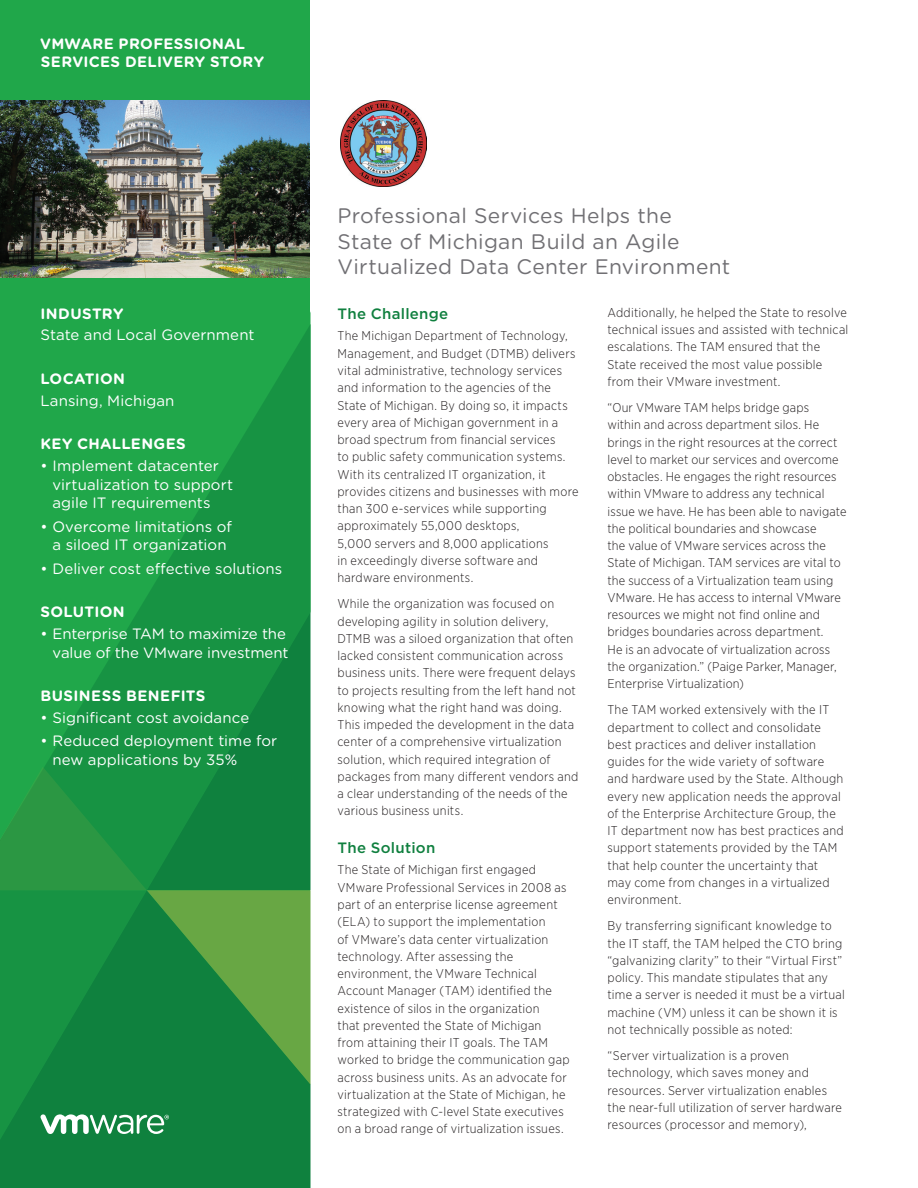
<style>
.page{position:relative;width:918px;height:1188px;background:#fff}
.page>*{position:absolute;margin:0;border:0;box-sizing:border-box;transform-origin:0 0}
._3a_Headline{font:21px/25.5px "Gotham Rounded";letter-spacing:.015em;color:#717074}
._3c_Sidebar_Body{font:15px/18.8px "Gotham Rounded";color:#fff}
._3b_Sidebar_Head{font:700 15px/18px "Gotham Rounded";letter-spacing:.025em;color:#fff}
._4b_Subhead_1{font:500 15px "Gotham";letter-spacing:.02em;color:#10803f}
._5a_Body{font:300 12.75px/17.2px "Gotham Narrow";letter-spacing:.015em;color:#231f20}
</style>
<div class="page">
<div style="left:0;top:0;width:310px;height:1160px;background:#20a74a"></div>
<svg style="left:0;top:277px;width:310px;height:911px"></svg>
<svg style="left:0;top:767px;width:310px;height:318px;background:#228f41"></svg>
<img style="left:0;top:100px;width:310px;height:177px">
<svg style="left:40px;top:1114px;width:129px;height:20px;background:#73b58e"></svg>
<img style="left:341px;top:100px;width:85px;height:86px">
<p class="_3b_Sidebar_Head" style="left:40px;top:35px;width:225px">VMWARE PROFESSIONAL<br>SERVICES DELIVERY STORY</p>
<p class="_3b_Sidebar_Head" style="left:40px;top:304px;width:84px">INDUSTRY</p>
<p class="_3c_Sidebar_Body" style="left:40px;top:325px;width:216px">State and Local Government</p>
<p class="_3b_Sidebar_Head" style="left:40px;top:369px;width:86px">LOCATION</p>
<p class="_3c_Sidebar_Body" style="left:40px;top:390px;width:136px">Lansing, Michigan</p>
<p class="_3b_Sidebar_Head" style="left:40px;top:434px;width:147px">KEY CHALLENGES</p>
<p class="_3c_Sidebar_Body" style="left:52px;top:456px;width:182px;text-indent:-12px">• Implement datacenter virtualization to support agile IT requirements</p>
<p class="_3c_Sidebar_Body" style="left:40px;top:516px;width:193px;text-align:center">• Overcome limitations of a siloed IT organization</p>
<p class="_3c_Sidebar_Body" style="left:40px;top:558px;width:243px">• Deliver cost effective solutions</p>
<p class="_3b_Sidebar_Head" style="left:40px;top:602px;width:86px">SOLUTION</p>
<p class="_3c_Sidebar_Body" style="left:40px;top:624px;width:250px;text-align:right">• Enterprise TAM to maximize the value of the VMware investment</p>
<p class="_3b_Sidebar_Head" style="left:40px;top:686px;width:166px">BUSINESS BENEFITS</p>
<p class="_3c_Sidebar_Body" style="left:40px;top:708px;width:210px">• Significant cost avoidance</p>
<p class="_3c_Sidebar_Body" style="left:52px;top:731px;width:226px;text-indent:-12px">• Reduced deployment time for new applications by 35%</p>
<p class="_3a_Headline" style="left:338px;top:202px;width:394px">Professional Services Helps the<br>State of Michigan Build an Agile<br>Virtualized Data Center Environment</p>
<p class="_4b_Subhead_1" style="left:338px;top:304px;width:112px">The Challenge</p>
<p class="_5a_Body" style="left:338px;top:327px;width:243px">The Michigan Department of Technology, Management, and Budget (DTMB) delivers vital administrative, technology services and information to the agencies of the State of Michigan. By doing so, it impacts every area of Michigan government in a broad spectrum from financial services<br>to public safety communication systems.<br>With its centralized IT organization, it provides citizens and businesses with more than 300 e-services while supporting approximately 55,000 desktops,<br>5,000 servers and 8,000 applications<br>in exceedingly diverse software and hardware environments.</p>
<p class="_5a_Body" style="left:338px;top:595px;width:243px">While the organization was focused on developing agility in solution delivery, DTMB was a siloed organization that often lacked consistent communication across business units. There were frequent delays to projects resulting from the left hand not knowing what the right hand was doing.<br>This impeded the development in the data center of a comprehensive virtualization solution, which required integration of packages from many different vendors and a clear understanding of the needs of the various business units.</p>
<p class="_4b_Subhead_1" style="left:338px;top:838px;width:99px">The Solution</p>
<p class="_5a_Body" style="left:338px;top:861px;width:234px">The State of Michigan first engaged VMware Professional Services in 2008 as part of an enterprise license agreement (ELA) to support the implementation<br>of VMware’s data center virtualization technology. After assessing the environment, the VMware Technical Account Manager (TAM) identified the existence of silos in the organization<br>that prevented the State of Michigan from attaining their IT goals. The TAM worked to bridge the communication gap across business units. As an advocate for virtualization at the State of Michigan, he strategized with C-level State executives on a broad range of virtualization issues.</p>
<p class="_5a_Body" style="left:607px;top:304px;width:242px">Additionally, he helped the State to resolve technical issues and assisted with technical escalations. The TAM ensured that the State received the most value possible from their VMware investment.</p>
<p class="_5a_Body" style="left:607px;top:399px;width:240px">“Our VMware TAM helps bridge gaps<br>within and across department silos. He brings in the right resources at the correct level to market our services and overcome obstacles. He engages the right resources within VMware to address any technical issue we have. He has been able to navigate the political boundaries and showcase<br>the value of VMware services across the State of Michigan. TAM services are vital to the success of a Virtualization team using VMware. He has access to internal VMware resources we might not find online and bridges boundaries across department.<br>He is an advocate of virtualization across the organization.” (Paige Parker, Manager, Enterprise Virtualization)</p>
<p class="_5a_Body" style="left:607px;top:701px;width:238px">The TAM worked extensively with the IT department to collect and consolidate best practices and deliver installation guides for the wide variety of software and hardware used by the State. Although every new application needs the approval of the Enterprise Architecture Group, the IT department now has best practices and support statements provided by the TAM that help counter the uncertainty that may come from changes in a virtualized environment.</p>
<p class="_5a_Body" style="left:607px;top:917px;width:239px">By transferring significant knowledge to the IT staff, the TAM helped the CTO bring “galvanizing clarity” to their “Virtual First” policy. This mandate stipulates that any time a server is needed it must be a virtual machine (VM) unless it can be shown it is not technically possible as noted:</p>
<p class="_5a_Body" style="left:607px;top:1047px;width:236px">“Server virtualization is a proven technology, which saves money and resources. Server virtualization enables the near-full utilization of server hardware resources (processor and memory),</p>
</div>
